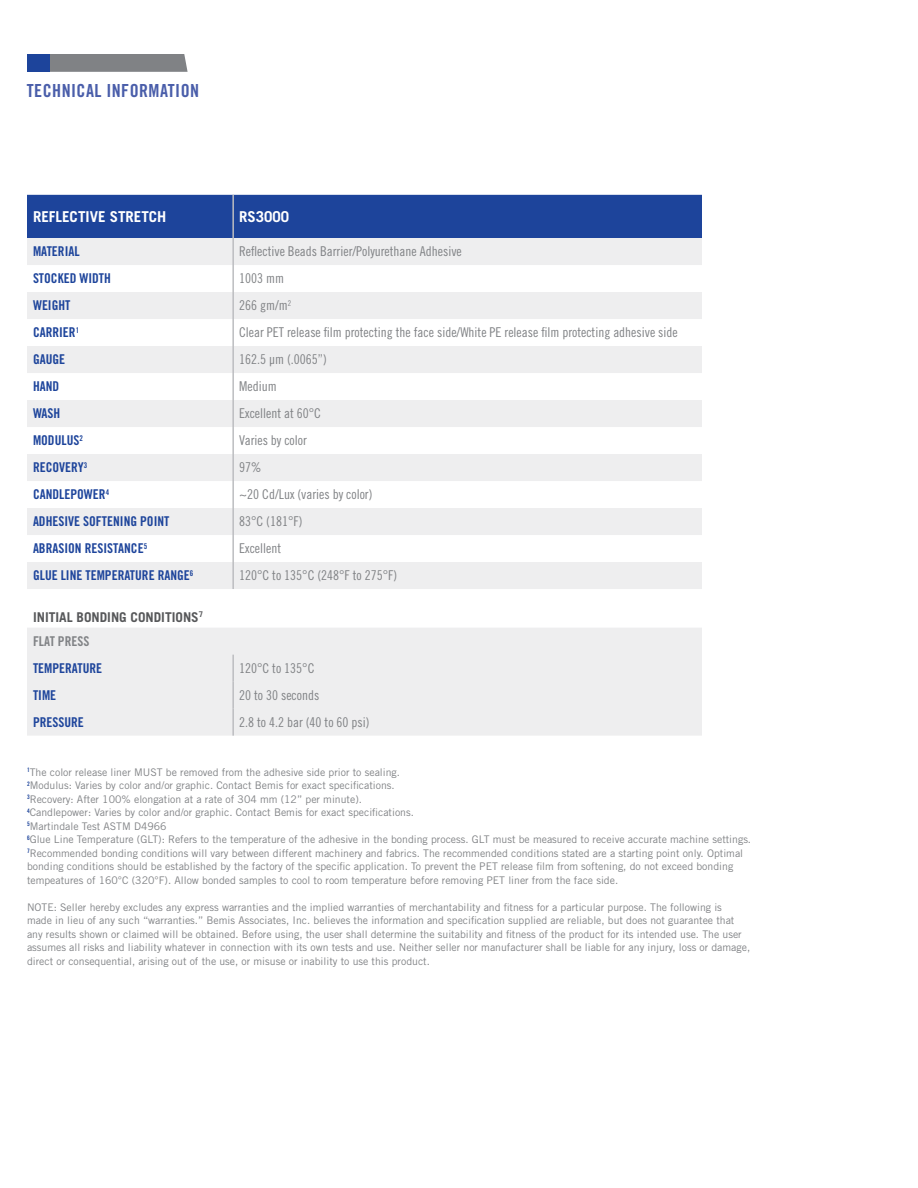
<style>
.page{position:relative;width:918px;height:1188px;background:#fff}
.page>*{position:absolute;margin:0;border:0;box-sizing:border-box;transform-origin:0 0}
.t1{font:18px "Trade Gothic LT Std Bd Cn 20";letter-spacing:.025em;color:#4a5eaa}
.t2{font:700 15px "Trade Gothic";color:#fff}
.t3{font:13.5px "Trade Gothic LT Std Cn 18";color:#808285}
.t4{font:13.5px "Trade Gothic LT Std Bd Cn 20";color:#1d449b}
.t5{font:700 13.5px "Trade Gothic";color:#57585a}
.t6{font:13.5px "Trade Gothic LT Std Bd Cn 20";color:#808285}
.t7{font:10.5px/13.5px "Trade Gothic";color:#808285}
</style>
<div class="page">
<svg style="left:49px;top:54px;width:139px;height:18px"></svg>
<div style="left:27px;top:54px;width:22px;height:18px;background:#1d449b"></div>
<div style="left:27px;top:195px;width:675px;height:43px;background:#1d449b"></div>
<svg style="left:27px;top:238px;width:675px;height:498px;fill:#eeeeef"></svg>
<svg style="left:27px;top:265px;width:675px;height:243px"></svg>
<hr style="left:232px;top:195px;width:2px;height:43px;background:#bcbdc0">
<hr style="left:232px;top:265px;width:2px;height:27px;background:#bcbdc0">
<hr style="left:232px;top:292px;width:2px;height:27px;background:#bcbdc0">
<hr style="left:232px;top:319px;width:2px;height:27px;background:#bcbdc0">
<hr style="left:232px;top:346px;width:2px;height:27px;background:#bcbdc0">
<hr style="left:232px;top:373px;width:2px;height:27px;background:#bcbdc0">
<hr style="left:232px;top:400px;width:2px;height:27px;background:#bcbdc0">
<hr style="left:232px;top:427px;width:2px;height:27px;background:#bcbdc0">
<hr style="left:232px;top:454px;width:2px;height:27px;background:#bcbdc0">
<hr style="left:232px;top:481px;width:2px;height:27px;background:#bcbdc0">
<hr style="left:232px;top:508px;width:2px;height:27px;background:#bcbdc0">
<hr style="left:232px;top:535px;width:2px;height:27px;background:#bcbdc0">
<hr style="left:232px;top:562px;width:2px;height:27px;background:#bcbdc0">
<hr style="left:232px;top:655px;width:2px;height:27px;background:#bcbdc0">
<hr style="left:232px;top:682px;width:2px;height:27px;background:#bcbdc0">
<hr style="left:232px;top:709px;width:2px;height:27px;background:#bcbdc0">
<hr style="left:232px;top:238px;width:2px;height:27px;background:#bcbdc0">
<p class="t1" style="left:27px;top:80px;width:174px">TECHNICAL INFORMATION</p>
<p class="t2" style="left:33px;top:208px;width:135px">REFLECTIVE STRETCH</p>
<p class="t2" style="left:239px;top:208px;width:52px">RS3000</p>
<p class="t4" style="left:33px;top:243px;width:48px">MATERIAL</p>
<p class="t3" style="left:239px;top:244px;width:224px">Reflective Beads Barrier/Polyurethane Adhesive</p>
<p class="t4" style="left:33px;top:270px;width:79px">STOCKED WIDTH</p>
<p class="t3" style="left:239px;top:271px;width:46px">1003 mm</p>
<p class="t4" style="left:33px;top:297px;width:39px">WEIGHT</p>
<p class="t3" style="left:239px;top:298px;width:54px">266 gm/m<sup>2</sup></p>
<p class="t4" style="left:33px;top:324px;width:48px">CARRIER<sup>1</sup></p>
<p class="t3" style="left:239px;top:325px;width:440px">Clear PET release film protecting the face side/White PE release film protecting adhesive side</p>
<p class="t4" style="left:33px;top:351px;width:34px">GAUGE</p>
<p class="t3" style="left:239px;top:352px;width:89px">162.5 μm (.0065”)</p>
<p class="t4" style="left:33px;top:378px;width:28px">HAND</p>
<p class="t3" style="left:239px;top:379px;width:39px">Medium</p>
<p class="t4" style="left:33px;top:405px;width:29px">WASH</p>
<p class="t3" style="left:239px;top:406px;width:83px">Excellent at 60°C</p>
<p class="t4" style="left:33px;top:432px;width:51px">MODULUS<sup>2</sup></p>
<p class="t3" style="left:239px;top:433px;width:69px">Varies by color</p>
<p class="t4" style="left:33px;top:459px;width:56px">RECOVERY<sup>3</sup></p>
<p class="t3" style="left:239px;top:460px;width:24px">97%</p>
<p class="t4" style="left:33px;top:486px;width:78px">CANDLEPOWER<sup>4</sup></p>
<p class="t3" style="left:239px;top:487px;width:135px">~20 Cd/Lux (varies by color)</p>
<p class="t4" style="left:33px;top:513px;width:138px">ADHESIVE SOFTENING POINT</p>
<p class="t3" style="left:239px;top:514px;width:65px">83°C (181°F)</p>
<p class="t4" style="left:33px;top:540px;width:116px">ABRASION RESISTANCE<sup>5</sup></p>
<p class="t3" style="left:239px;top:541px;width:43px">Excellent</p>
<p class="t4" style="left:33px;top:567px;width:162px">GLUE LINE TEMPERATURE RANGE<sup>6</sup></p>
<p class="t3" style="left:239px;top:568px;width:160px">120°C to 135°C (248°F to 275°F)</p>
<p class="t5" style="left:33px;top:609px;width:172px">INITIAL BONDING CONDITIONS<sup>7</sup></p>
<p class="t6" style="left:33px;top:633px;width:58px">FLAT PRESS</p>
<p class="t4" style="left:33px;top:660px;width:71px">TEMPERATURE</p>
<p class="t3" style="left:239px;top:660px;width:77px">120°C to 135°C</p>
<p class="t4" style="left:33px;top:687px;width:25px">TIME</p>
<p class="t3" style="left:239px;top:687px;width:82px">20 to 30 seconds</p>
<p class="t4" style="left:33px;top:714px;width:52px">PRESSURE</p>
<p class="t3" style="left:239px;top:714px;width:132px">2.8 to 4.2 bar (40 to 60 psi)</p>
<p class="t7" style="left:27px;top:765px;width:375px"><sup>1</sup>The color release liner MUST be removed from the adhesive side prior to sealing.</p>
<p class="t7" style="left:27px;top:778px;width:369px"><sup>2</sup>Modulus: Varies by color and/or graphic. Contact Bemis for exact specifications.</p>
<p class="t7" style="left:27px;top:792px;width:337px"><sup>3</sup>Recovery: After 100% elongation at a rate of 304 mm (12” per minute).</p>
<p class="t7" style="left:27px;top:805px;width:388px"><sup>4</sup>Candlepower: Varies by color and/or graphic. Contact Bemis for exact specifications.</p>
<p class="t7" style="left:27px;top:819px;width:141px"><sup>5</sup>Martindale Test ASTM D4966</p>
<p class="t7" style="left:27px;top:832px;width:726px"><sup>6</sup>Glue Line Temperature (GLT): Refers to the temperature of the adhesive in the bonding process. GLT must be measured to receive accurate machine settings.</p>
<p class="t7" style="left:27px;top:846px;width:718px"><sup>7</sup>Recommended bonding conditions will vary between different machinery and fabrics. The recommended conditions stated are a starting point only. Optimal bonding conditions should be established by the factory of the specific application. To prevent the PET release film from softening, do not exceed bonding tempeatures of 160°C (320°F). Allow bonded samples to cool to room temperature before removing PET liner from the face side.</p>
<p class="t7" style="left:27px;top:900px;width:725px">NOTE: Seller hereby excludes any express warranties and the implied warranties of merchantability and fitness for a particular purpose. The following is<br>made in lieu of any such “warranties.” Bemis Associates, Inc. believes the information and specification supplied are reliable, but does not guarantee that any results shown or claimed will be obtained. Before using, the user shall determine the suitability and fitness of the product for its intended use. The user assumes all risks and liability whatever in connection with its own tests and use. Neither seller nor manufacturer shall be liable for any injury, loss or damage, direct or consequential, arising out of the use, or misuse or inability to use this product.</p>
</div>
